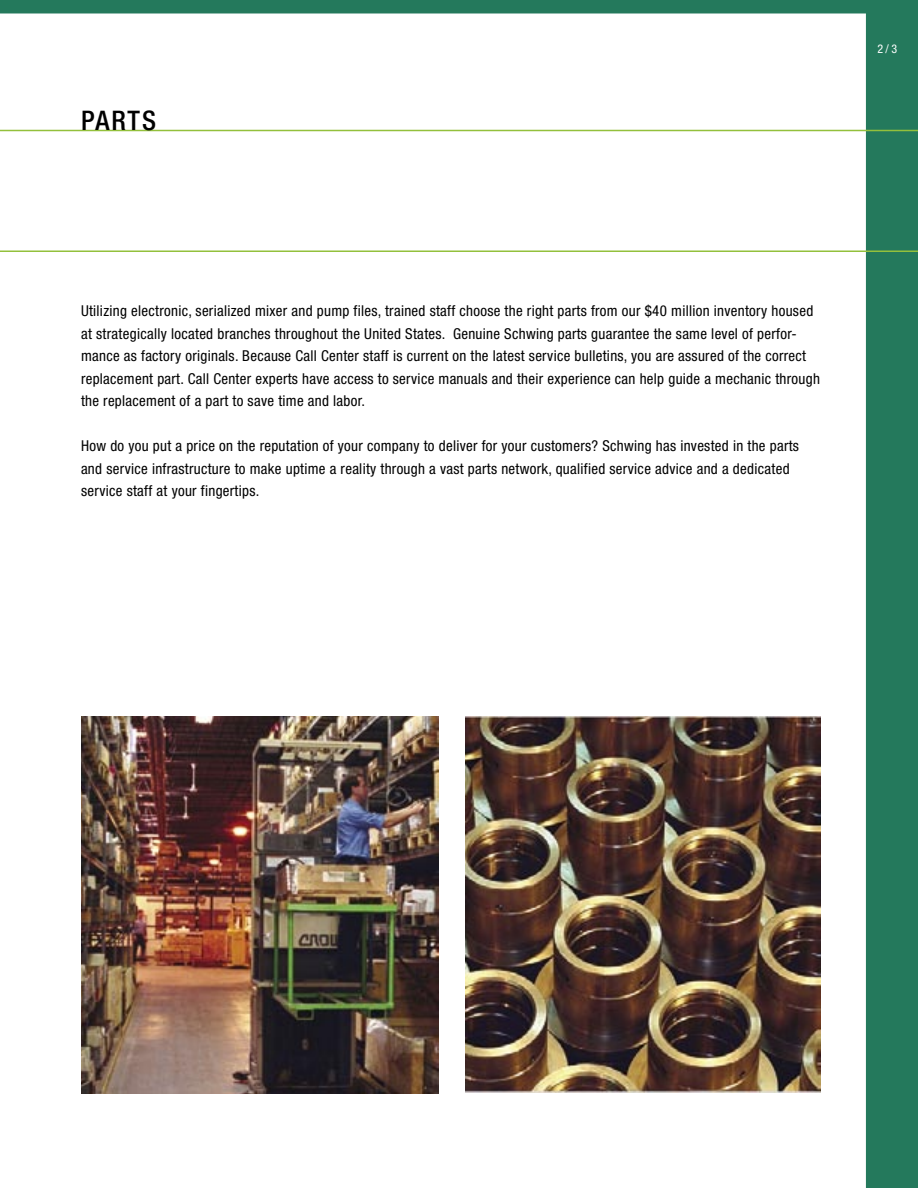
<style>
.page{position:relative;width:918px;height:1188px;background:#24795c}
.page>*{position:absolute;margin:0;border:0;box-sizing:border-box;transform-origin:0 0}
.t1{font:500 condensed 27px "Helvetica Neue";letter-spacing:.065em;color:#000}
.t2{font:condensed 15px/22.5px "Helvetica Neue";letter-spacing:.02em;color:#000}
.t3{font:condensed 12px "Helvetica Neue";color:#fff}
</style>
<div class="page">
<div style="left:0;top:13px;width:866px;height:1175px;background:#fff"></div>
<img style="left:81px;top:716px;width:357px;height:377px">
<img style="left:465px;top:716px;width:355px;height:377px">
<hr style="left:0;top:250px;width:918px;height:2px;background:#93c03c">
<hr style="left:0;top:130px;width:918px;height:1px;background:#93c03c">
<p class="t1" style="left:81px;top:104px;width:77px">PARTS</p>
<p class="t3" style="left:878px;top:42px;width:21px">2/3</p>
<p class="t2" style="left:81px;top:300px;width:740px">Utilizing electronic, serialized mixer and pump files, trained staff choose the right parts from our $40 million inventory housed at strategically located branches throughout the United States. Genuine Schwing parts guarantee the same level of perfor&shy;mance as factory originals. Because Call Center staff is current on the latest service bulletins, you are assured of the correct replacement part. Call Center experts have access to service manuals and their experience can help guide a mechanic through the replacement of a part to save time and labor.</p>
<p class="t2" style="left:81px;top:435px;width:720px">How do you put a price on the reputation of your company to deliver for your customers? Schwing has invested in the parts and service infrastructure to make uptime a reality through a vast parts network, qualified service advice and a dedicated service staff at your fingertips.</p>
</div>
